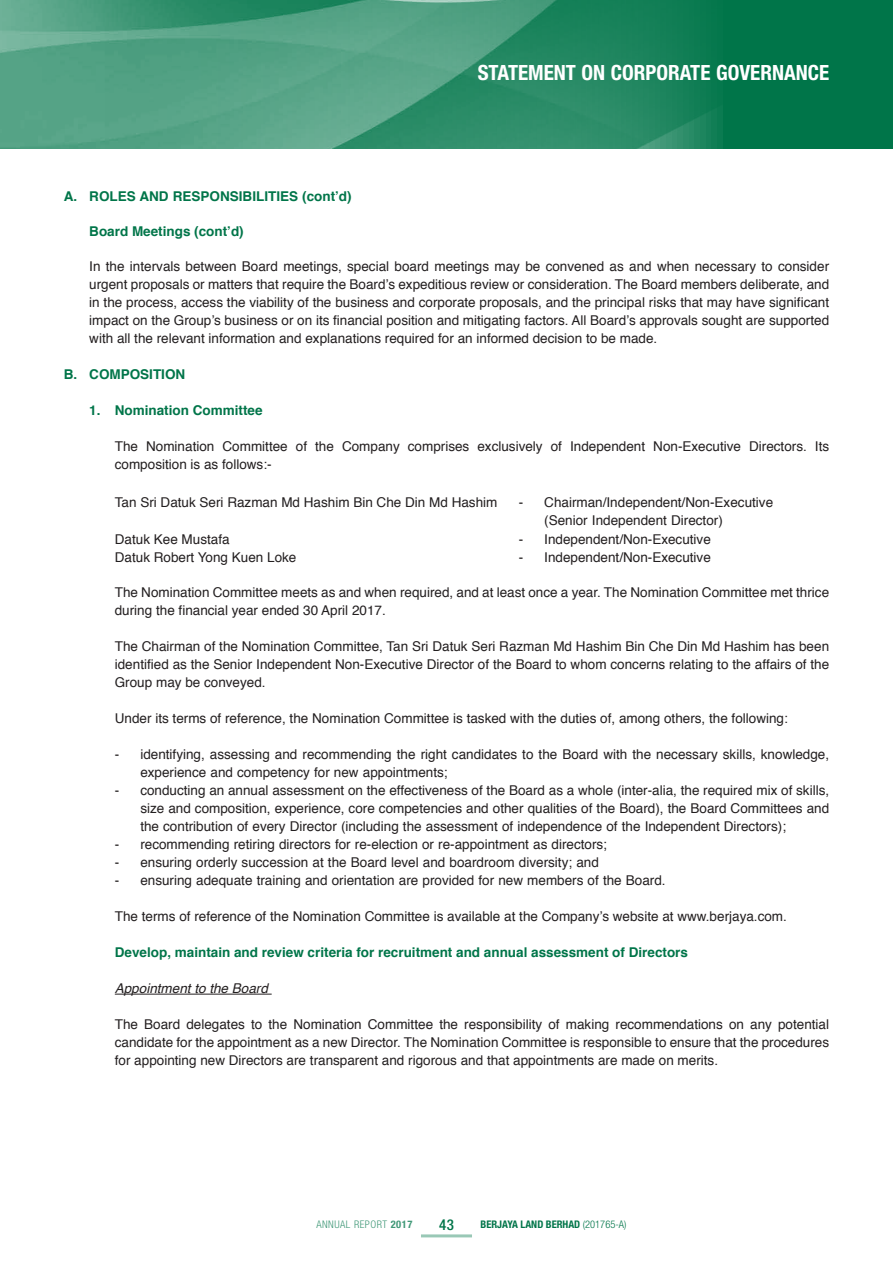
<style>
.page{position:relative;width:893px;height:1263px;background:#fff}
.page>*{position:absolute;margin:0;border:0;box-sizing:border-box;transform-origin:0 0}
.t1{font:700 condensed 21px "Helvetica Neue";color:#fff}
.t2{font:500 condensed 15px "Helvetica Neue";color:#007549}
.t3{font:13.5px/18px "Helvetica";color:#231f20;text-align:justify}
.t4{font:700 13.5px "Helvetica";color:#007549}
.t5{font:italic 13.5px "Helvetica";color:#231f20}
.t6{font:700 condensed 10.5px "Helvetica Neue";color:#007549}
.t7{font:300 condensed 10.5px "Helvetica Neue";letter-spacing:.05em;color:#409877}
.s1{font-weight:700}
.s2{font-weight:300}
</style>
<div class="page">
<div style="left:0;top:0;width:893px;height:149px;background:#007549"></div>
<img style="left:0;top:0;width:722px;height:149px">
<hr style="left:421px;top:1234px;width:51px;height:3px;background:#99c8b6">
<hr style="left:115px;top:994px;width:157px;height:1px;background:#231f20">
<h1 class="t1" style="left:478px;top:60px;width:353px">STATEMENT ON CORPORATE GOVERNANCE</h1>
<p class="t4" style="left:64px;top:186px;width:289px">A. ROLES AND RESPONSIBILITIES (cont’d)</p>
<p class="t4" style="left:89px;top:220px;width:156px">Board Meetings (cont’d)</p>
<p class="t3" style="left:89px;top:257px;width:741px">In the intervals between Board meetings, special board meetings may be convened as and when necessary to consider urgent proposals or matters that require the Board’s expeditious review or consideration. The Board members deliberate, and in the process, access the viability of the business and corporate proposals, and the principal risks that may have significant impact on the Group’s business or on its financial position and mitigating factors. All Board’s approvals sought are supported with all the relevant information and explanations required for an informed decision to be made.</p>
<p class="t4" style="left:64px;top:363px;width:123px">B. COMPOSITION</p>
<p class="t4" style="left:89px;top:399px;width:175px">1. Nomination Committee</p>
<p class="t3" style="left:115px;top:437px;width:716px">The Nomination Committee of the Company comprises exclusively of Independent Non-Executive Directors. Its composition is as follows:-</p>
<p class="t3" style="left:115px;top:494px;width:384px">Tan Sri Datuk Seri Razman Md Hashim Bin Che Din Md Hashim</p>
<p class="t3" style="left:544px;top:494px;width:230px;text-indent:-26px">- Chairman/Independent/Non-Executive (Senior Independent Director)</p>
<p class="t3" style="left:115px;top:530px;width:116px">Datuk Kee Mustafa</p>
<p class="t3" style="left:519px;top:530px;width:194px">- Independent/Non-Executive</p>
<p class="t3" style="left:115px;top:549px;width:183px">Datuk Robert Yong Kuen Loke</p>
<p class="t3" style="left:519px;top:549px;width:194px">- Independent/Non-Executive</p>
<p class="t3" style="left:115px;top:584px;width:716px">The Nomination Committee meets as and when required, and at least once a year. The Nomination Committee met thrice during the financial year ended 30 April 2017.</p>
<p class="t3" style="left:115px;top:638px;width:716px">The Chairman of the Nomination Committee, Tan Sri Datuk Seri Razman Md Hashim Bin Che Din Md Hashim has been identified as the Senior Independent Non-Executive Director of the Board to whom concerns relating to the affairs of the Group may be conveyed.</p>
<p class="t3" style="left:115px;top:710px;width:675px">Under its terms of reference, the Nomination Committee is tasked with the duties of, among others, the following:</p>
<p class="t3" style="left:140px;top:746px;width:690px;text-indent:-26px">- identifying, assessing and recommending the right candidates to the Board with the necessary skills, knowledge, experience and competency for new appointments;</p>
<p class="t3" style="left:140px;top:782px;width:690px;text-indent:-26px">- conducting an annual assessment on the effectiveness of the Board as a whole (inter-alia, the required mix of skills, size and composition, experience, core competencies and other qualities of the Board), the Board Committees and the contribution of every Director (including the assessment of independence of the Independent Directors);</p>
<p class="t3" style="left:115px;top:836px;width:494px">- recommending retiring directors for re-election or re-appointment as directors;</p>
<p class="t3" style="left:115px;top:854px;width:486px">- ensuring orderly succession at the Board level and boardroom diversity; and</p>
<p class="t3" style="left:115px;top:872px;width:552px">- ensuring adequate training and orientation are provided for new members of the Board.</p>
<p class="t3" style="left:115px;top:908px;width:674px">The terms of reference of the Nomination Committee is available at the Company’s website at www.berjaya.com.</p>
<p class="t4" style="left:115px;top:941px;width:575px">Develop, maintain and review criteria for recruitment and annual assessment of Directors</p>
<p class="t5" style="left:115px;top:978px;width:155px">Appointment to the Board</p>
<p class="t3" style="left:115px;top:1016px;width:716px">The Board delegates to the Nomination Committee the responsibility of making recommendations on any potential candidate for the appointment as a new Director. The Nomination Committee is responsible to ensure that the procedures for appointing new Directors are transparent and rigorous and that appointments are made on merits.</p>
<p class="t7" style="left:316px;top:1219px;width:98px">ANNUAL REPORT <span class="s1">2017</span></p>
<p class="t2" style="left:439px;top:1216px;width:16px">43</p>
<p class="t6" style="left:480px;top:1218px;width:147px">BERJAYA LAND BERHAD <span class="s2">(201765-A)</span></p>
</div>
